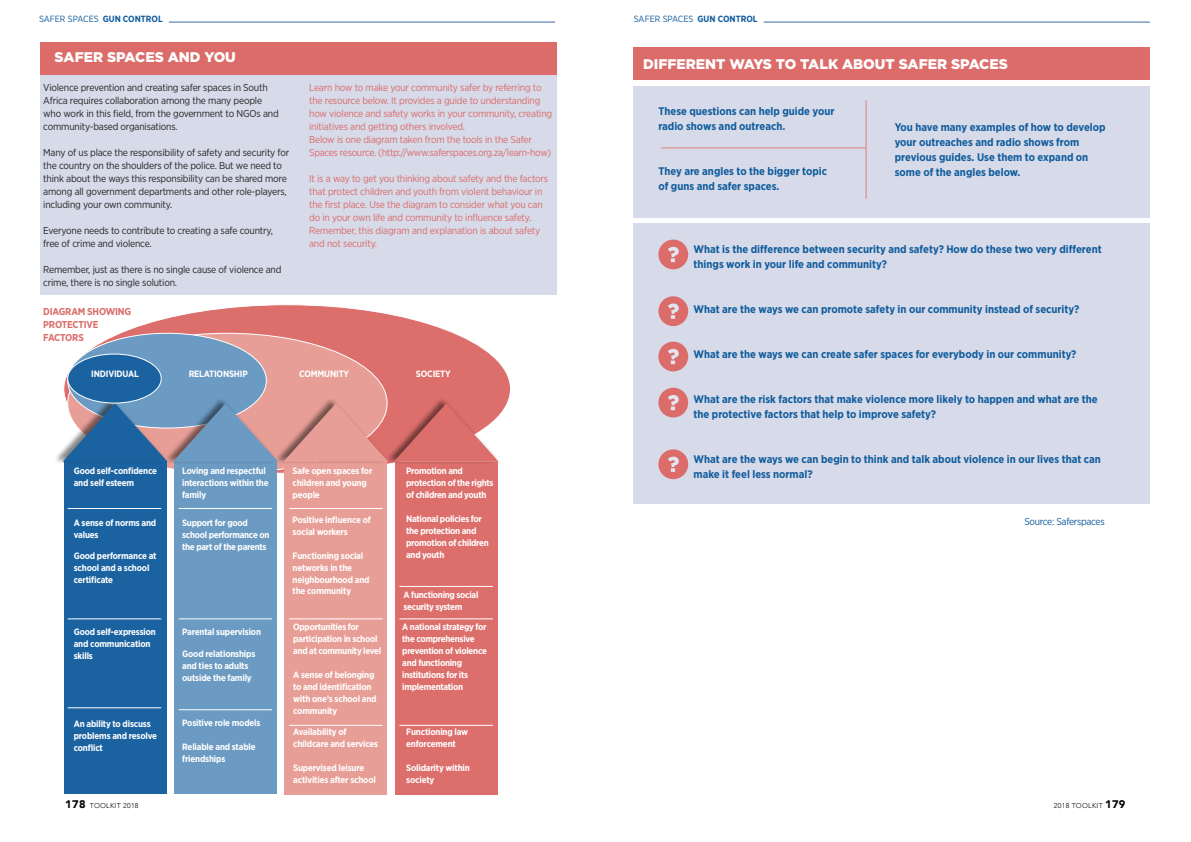
<style>
.page{position:relative;width:1191px;height:842px;background:#fff}
.page>*{position:absolute;margin:0;border:0;box-sizing:border-box;transform-origin:0 0}
.t1{font:900 14px "Gotham";color:#fff}
.t2{font:700 11px/15px "Gotham Narrow";color:#105c9c}
.t3{font:10px/13px "Gotham Narrow";letter-spacing:-.02em;color:#282425}
.t4{font:10px/13px "Gotham Narrow";letter-spacing:-.02em;color:#db6c69}
.t5{font:700 10px/13px "Gotham Narrow";letter-spacing:-.02em;color:#db6c69}
.t6{font:10px "Gotham Narrow";letter-spacing:-.03em;color:#115c9d}
.t7{font:700 9.2px/11.9px "Gotham Narrow";letter-spacing:-.02em;color:#fff}
.t8{font:9px "Gotham Narrow";color:#105c9c}
.t9{font:300 7px "Avenir";letter-spacing:.04em;color:#000}
.s1{font-weight:700}
.s2{font-weight:900;font-size:11px}
</style>
<div class="page">
<div style="left:40px;top:76px;width:516px;height:219px;background:#d6dae9"></div>
<div style="left:40px;top:43px;width:516px;height:32px;background:#db6c69"></div>
<div style="left:64px;top:305px;width:446px;height:168px;background:#dc6e6b;border-radius:50%"></div>
<div style="left:68px;top:333px;width:319px;height:140px;background:#e79e96;border-radius:50%"></div>
<div style="left:68px;top:333px;width:198px;height:95px;background:#6b9ac2;border-radius:50%"></div>
<div style="left:64px;top:462px;width:102px;height:332px;background:#1b62a1"></div>
<div style="left:53px;top:397px;width:114px;height:67px;background:#000;opacity:.49"></div>
<div style="left:68px;top:354px;width:93px;height:49px;background:#1b62a1;border-radius:50%"></div>
<div style="left:67px;top:354px;width:95px;height:50px;border:1px solid #fff;border-radius:50%"></div>
<div style="left:174px;top:462px;width:103px;height:332px;background:#6b9ac2"></div>
<div style="left:284px;top:462px;width:103px;height:333px;background:#e79e96"></div>
<div style="left:395px;top:462px;width:102px;height:333px;background:#dc6e6b"></div>
<hr style="left:68px;top:508px;width:93px;height:1px;background:#fff">
<hr style="left:68px;top:618px;width:93px;height:1px;background:#fff">
<hr style="left:68px;top:707px;width:93px;height:1px;background:#fff">
<hr style="left:179px;top:508px;width:93px;height:1px;background:#fff">
<hr style="left:179px;top:618px;width:93px;height:1px;background:#fff">
<hr style="left:179px;top:709px;width:93px;height:1px;background:#fff">
<hr style="left:289px;top:508px;width:93px;height:1px;background:#fff">
<hr style="left:289px;top:618px;width:93px;height:1px;background:#fff">
<hr style="left:289px;top:725px;width:93px;height:1px;background:#fff">
<hr style="left:399px;top:618px;width:94px;height:1px;background:#fff">
<hr style="left:399px;top:586px;width:94px;height:1px;background:#fff">
<div style="left:164px;top:397px;width:113px;height:67px;background:#000;opacity:.49"></div>
<div style="left:274px;top:397px;width:113px;height:67px;background:#000;opacity:.49"></div>
<svg style="left:63px;top:403px;width:321px;height:59px"></svg>
<div style="left:384px;top:397px;width:114px;height:67px;background:#000;opacity:.49"></div>
<svg style="left:394px;top:403px;width:105px;height:59px"></svg>
<hr style="left:399px;top:725px;width:94px;height:1px;background:#fff">
<hr style="left:169px;top:22px;width:386px;height:1px;background:#406ba5">
<hr style="left:763px;top:22px;width:387px;height:1px;background:#406ba5">
<div style="left:634px;top:47px;width:516px;height:32px;background:#db6c69"></div>
<div style="left:634px;top:87px;width:516px;height:131px;background:#d6dae9"></div>
<hr style="left:866px;top:100px;width:1px;height:99px;background:#df7e78">
<hr style="left:661px;top:148px;width:205px;height:1px;background:#df7e78">
<div style="left:634px;top:223px;width:516px;height:281px;background:#d6dae9"></div>
<div style="left:658px;top:240px;width:30px;height:29px;background:#db6c69;border-radius:50%"></div>
<svg style="left:668px;top:247px;width:11px;height:15px"></svg>
<div style="left:658px;top:296px;width:30px;height:30px;background:#db6c69;border-radius:50%"></div>
<svg style="left:668px;top:303px;width:11px;height:16px"></svg>
<div style="left:658px;top:342px;width:30px;height:29px;background:#db6c69;border-radius:50%"></div>
<svg style="left:668px;top:349px;width:11px;height:15px"></svg>
<div style="left:658px;top:388px;width:30px;height:29px;background:#db6c69;border-radius:50%"></div>
<svg style="left:668px;top:395px;width:11px;height:15px"></svg>
<div style="left:658px;top:449px;width:30px;height:30px;background:#db6c69;border-radius:50%"></div>
<svg style="left:668px;top:457px;width:11px;height:15px"></svg>
<p class="t8" style="left:39px;top:14px;width:125px">SAFER SPACES <span class="s1">GUN CONTROL</span></p>
<p class="t8" style="left:634px;top:14px;width:125px">SAFER SPACES <span class="s1">GUN CONTROL</span></p>
<h1 class="t1" style="left:643px;top:54px;width:366px">DIFFERENT WAYS TO TALK ABOUT SAFER SPACES</h1>
<p class="t2" style="left:658px;top:103px;width:178px">These questions can help guide your radio shows and outreach.</p>
<p class="t2" style="left:658px;top:163px;width:170px">They are angles to the bigger topic of guns and safer spaces.</p>
<h1 class="t1" style="left:55px;top:48px;width:183px">SAFER SPACES AND YOU</h1>
<p class="t3" style="left:43px;top:81px;width:237px">Violence prevention and creating safer spaces in South Africa requires collaboration among the many people who work in this field, from the government to NGOs and community-based organisations.</p>
<p class="t3" style="left:43px;top:146px;width:247px">Many of us place the responsibility of safety and security for the country on the shoulders of the police. But we need to think about the ways this responsibility can be shared more among all government departments and other role-players, including your own community.</p>
<p class="t3" style="left:43px;top:224px;width:231px">Everyone needs to contribute to creating a safe country, free of crime and violence.</p>
<p class="t3" style="left:43px;top:263px;width:239px">Remember, just as there is no single cause of violence and crime, there is no single solution.</p>
<p class="t4" style="left:309px;top:81px;width:245px">Learn how to make your community safer by referring to the resource below. It provides a guide to understanding how violence and safety works in your community, creating initiatives and getting others involved.<br>Below is one diagram taken from the tools in the Safer Spaces resource. (http://www.saferspaces.org.za/learn-how)</p>
<p class="t4" style="left:309px;top:172px;width:240px">It is a way to get you thinking about safety and the factors that protect children and youth from violent behaviour in the first place. Use the diagram to consider what you can do in your own life and community to influence safety.<br>Remember, this diagram and explanation is about safety and not security.</p>
<p class="t2" style="left:894px;top:119px;width:212px">You have many examples of how to develop your outreaches and radio shows from previous guides. Use them to expand on some of the angles below.</p>
<p class="t2" style="left:693px;top:242px;width:410px">What is the difference between security and safety? How do these two very different things work in your life and community?</p>
<p class="t2" style="left:693px;top:302px;width:387px">What are the ways we can promote safety in our community instead of security?</p>
<p class="t2" style="left:693px;top:347px;width:384px">What are the ways we can create safer spaces for everybody in our community?</p>
<p class="t2" style="left:693px;top:392px;width:405px">What are the risk factors that make violence more likely to happen and what are the the protective factors that help to improve safety?</p>
<p class="t2" style="left:693px;top:452px;width:409px">What are the ways we can begin to think and talk about violence in our lives that can make it feel less normal?</p>
<p class="t6" style="left:1024px;top:515px;width:82px">Source: Saferspaces</p>
<p class="t5" style="left:43px;top:305px;width:89px">DIAGRAM SHOWING<br>PROTECTIVE<br>FACTORS</p>
<p class="t7" style="left:91px;top:368px;width:49px">INDIVIDUAL</p>
<p class="t7" style="left:189px;top:368px;width:61px">RELATIONSHIP</p>
<p class="t7" style="left:299px;top:368px;width:52px">COMMUNITY</p>
<p class="t7" style="left:416px;top:368px;width:36px">SOCIETY</p>
<p class="t7" style="left:182px;top:465px;width:88px">Loving and respectful interactions within the family</p>
<p class="t7" style="left:182px;top:517px;width:89px">Support for good school performance on the part of the parents</p>
<p class="t7" style="left:74px;top:465px;width:85px">Good self-confidence and self esteem</p>
<p class="t7" style="left:74px;top:517px;width:84px">A sense of norms and values</p>
<p class="t7" style="left:74px;top:549px;width:84px">Good performance at school and a school certificate</p>
<p class="t7" style="left:292px;top:465px;width:81px">Safe open spaces for children and young people</p>
<p class="t7" style="left:292px;top:514px;width:80px">Positive influence of social workers</p>
<p class="t7" style="left:292px;top:549px;width:78px">Functioning social networks in the neighbourhood and the community</p>
<p class="t7" style="left:293px;top:621px;width:90px">Opportunities for participation in school and at community level</p>
<p class="t7" style="left:293px;top:669px;width:85px">A sense of belonging to and identification with one’s school and community</p>
<p class="t7" style="left:293px;top:726px;width:87px">Availability of childcare and services</p>
<p class="t7" style="left:293px;top:761px;width:84px">Supervised leisure activities after school</p>
<p class="t7" style="left:406px;top:465px;width:89px">Promotion and protection of the rights of children and youth</p>
<p class="t7" style="left:406px;top:513px;width:84px">National policies for the protection and promotion of children and youth</p>
<p class="t7" style="left:403px;top:589px;width:76px">A functioning social security system</p>
<p class="t7" style="left:402px;top:621px;width:86px">A national strategy for the comprehensive prevention of violence and functioning institutions for its implementation</p>
<p class="t7" style="left:406px;top:726px;width:63px">Functioning law enforcement</p>
<p class="t7" style="left:406px;top:761px;width:65px">Solidarity within society</p>
<p class="t7" style="left:74px;top:626px;width:84px">Good self-expression and communication skills</p>
<p class="t7" style="left:182px;top:626px;width:80px">Parental supervision</p>
<p class="t7" style="left:182px;top:648px;width:75px">Good relationships and ties to adults outside the family</p>
<p class="t7" style="left:182px;top:717px;width:80px">Positive role models</p>
<p class="t7" style="left:182px;top:741px;width:75px">Reliable and stable friendships</p>
<p class="t7" style="left:74px;top:718px;width:85px">An ability to discuss problems and resolve conflict</p>
<p class="t9" style="left:65px;top:801px;width:75px"><span class="s2">178</span> TOOLKIT 2018</p>
<p class="t9" style="left:1054px;top:801px;width:73px">2018 TOOLKIT <span class="s2">179</span></p>
</div>
